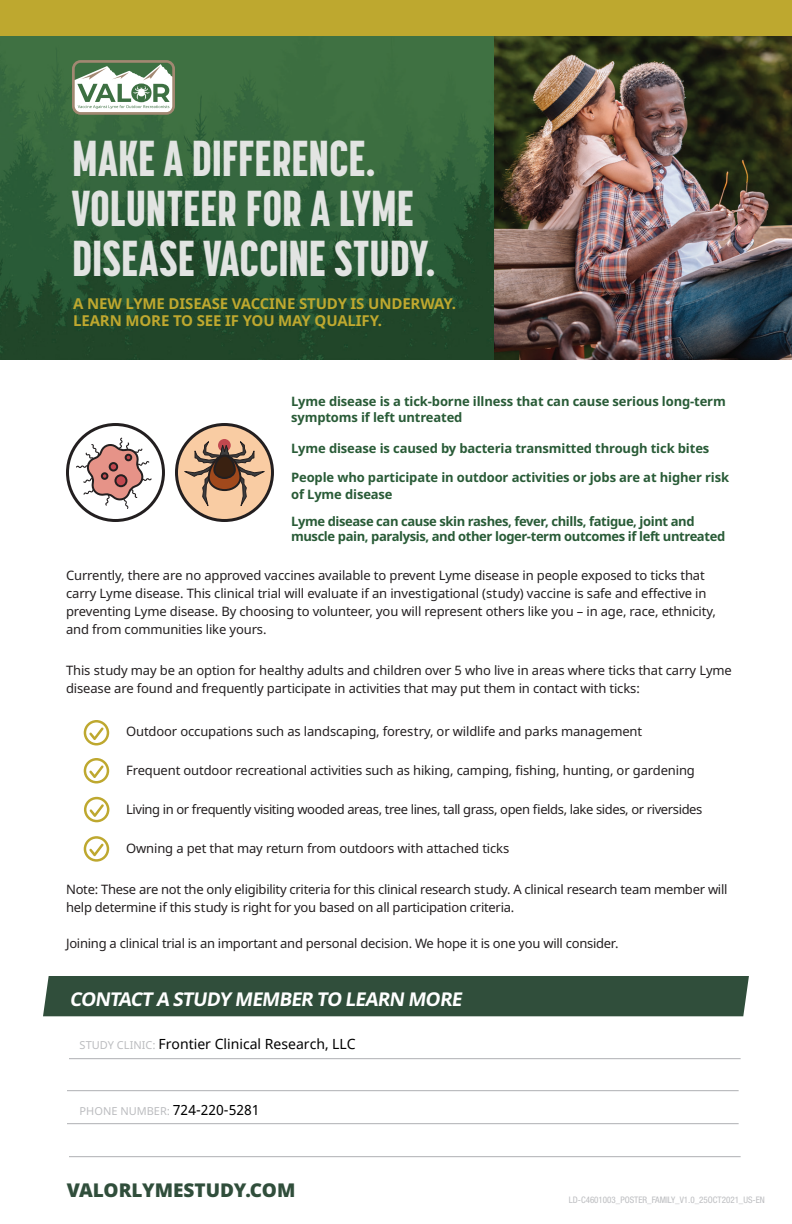
<style>
.page{position:relative;width:792px;height:1224px;background:#fff}
.page>*{position:absolute;margin:0;border:0;box-sizing:border-box;transform-origin:0 0}
.t1{font:800 50px/50px "Korolev Compressed";letter-spacing:.005em;color:#e2e4e2}
.t2{font:700 19px "Noto Sans";color:#fff}
.t3{font:900 19px "Noto Sans";color:#304e3b}
.t4{font:700 15px/17px "Noto Sans";letter-spacing:-.01em;color:#bea82f}
.t5{font:14px "Noto Sans";color:#000}
.t6{font:13px/18px "Noto Sans";letter-spacing:-.01em;color:#231f20}
.t7{font:700 13px/16px "Noto Sans";letter-spacing:-.01em;color:#295b37}
.t8{font:700 13px/15px "Noto Sans";letter-spacing:-.03em;color:#295b37}
.t9{font:13px "Noto Sans";letter-spacing:-.03em;color:#231f20}
.t10{font:condensed 9px "Helvetica Neue LT Std";color:#bcbdc0}
.s1{font-size:11px;color:#bcbdc0}
</style>
<div class="page">
<img style="left:0;top:36px;width:494px;height:324px">
<div style="left:0;top:0;width:792px;height:36px;background:#bea82f"></div>
<img style="left:494px;top:36px;width:298px;height:324px">
<div style="left:43px;top:976px;width:706px;height:40px;background:#304e3b"></div>
<hr style="left:69px;top:1058px;width:672px;height:1px;background:#bcbdc0">
<hr style="left:67px;top:1090px;width:672px;height:1px;background:#bcbdc0">
<hr style="left:67px;top:1123px;width:672px;height:1px;background:#bcbdc0">
<hr style="left:69px;top:1156px;width:672px;height:1px;background:#bcbdc0">
<svg style="left:84px;top:720px;width:25px;height:26px"></svg>
<svg style="left:84px;top:797px;width:25px;height:25px"></svg>
<svg style="left:84px;top:758px;width:25px;height:26px"></svg>
<svg style="left:84px;top:836px;width:25px;height:26px"></svg>
<svg style="left:177px;top:425px;width:95px;height:96px"></svg>
<div style="left:175px;top:423px;width:99px;height:99px;border:3px solid #231f20;border-radius:50%"></div>
<svg style="left:179px;top:438px;width:91px;height:74px"></svg>
<svg style="left:67px;top:425px;width:96px;height:96px"></svg>
<div style="left:66px;top:423px;width:99px;height:99px;border:3px solid #231f20;border-radius:50%"></div>
<svg style="left:76px;top:438px;width:76px;height:71px"></svg>
<div style="left:125px;top:454px;width:7px;height:7px;border:2px solid #231f20;border-radius:50%"></div>
<svg style="left:72px;top:60px;width:103px;height:55px"></svg>
<h1 class="t1" style="left:72px;top:133px;width:365px">MAKE A DIFFERENCE.<br>VOLUNTEER FOR A LYME<br>DISEASE VACCINE STUDY.</h1>
<p class="t4" style="left:73px;top:295px;width:384px">A NEW LYME DISEASE VACCINE STUDY IS UNDERWAY.<br>LEARN MORE TO SEE IF YOU MAY QUALIFY.</p>
<p class="t7" style="left:291px;top:393px;width:436px">Lyme disease is a tick-borne illness that can cause serious long-term symptoms if left untreated</p>
<p class="t7" style="left:291px;top:440px;width:420px">Lyme disease is caused by bacteria transmitted through tick bites</p>
<p class="t7" style="left:291px;top:469px;width:439px;line-height:17px">People who participate in outdoor activities or jobs are at higher risk of Lyme disease</p>
<p class="t8" style="left:291px;top:514px;width:436px">Lyme disease can cause skin rashes, fever, chills, fatigue, joint and muscle pain, paralysis, and other loger-term outcomes if left untreated</p>
<p class="t6" style="left:66px;top:567px;width:651px">Currently, there are no approved vaccines available to prevent Lyme disease in people exposed to ticks that carry Lyme disease. This clinical trial will evaluate if an investigational (study) vaccine is safe and effective in preventing Lyme disease. By choosing to volunteer, you will represent others like you – in age, race, ethnicity, and from communities like yours.</p>
<p class="t6" style="left:66px;top:662px;width:667px">This study may be an option for healthy adults and children over 5 who live in areas where ticks that carry Lyme disease are found and frequently participate in activities that may put them in contact with ticks:</p>
<p class="t6" style="left:126px;top:723px;width:518px">Outdoor occupations such as landscaping, forestry, or wildlife and parks management</p>
<p class="t6" style="left:126px;top:762px;width:570px">Frequent outdoor recreational activities such as hiking, camping, fishing, hunting, or gardening</p>
<p class="t9" style="left:126px;top:800px;width:578px">Living in or frequently visiting wooded areas, tree lines, tall grass, open fields, lake sides, or riversides</p>
<p class="t6" style="left:126px;top:840px;width:385px">Owning a pet that may return from outdoors with attached ticks</p>
<p class="t6" style="left:66px;top:881px;width:663px">Note: These are not the only eligibility criteria for this clinical research study. A clinical research team member will help determine if this study is right for you based on all participation criteria.</p>
<p class="t6" style="left:66px;top:935px;width:554px">Joining a clinical trial is an important and personal decision. We hope it is one you will consider.</p>
<h2 class="t2" style="left:69px;top:986px;width:398px">CONTACT A STUDY MEMBER TO LEARN MORE</h2>
<p class="t5" style="left:80px;top:1034px;width:278px"><span class="s1">STUDY CLINIC</span><span class="s1">:</span> Frontier Clinical Research, LLC</p>
<p class="t5" style="left:80px;top:1100px;width:181px"><span class="s1">PHONE NUMBER</span><span class="s1">:</span> 724-220-5281</p>
<h2 class="t3" style="left:67px;top:1176px;width:230px">VALORLYMESTUDY.COM</h2>
<p class="t10" style="left:569px;top:1195px;width:198px">LD-C4601003_POSTER_FAMILY_V1.0_25OCT2021_US-EN</p>
</div>
